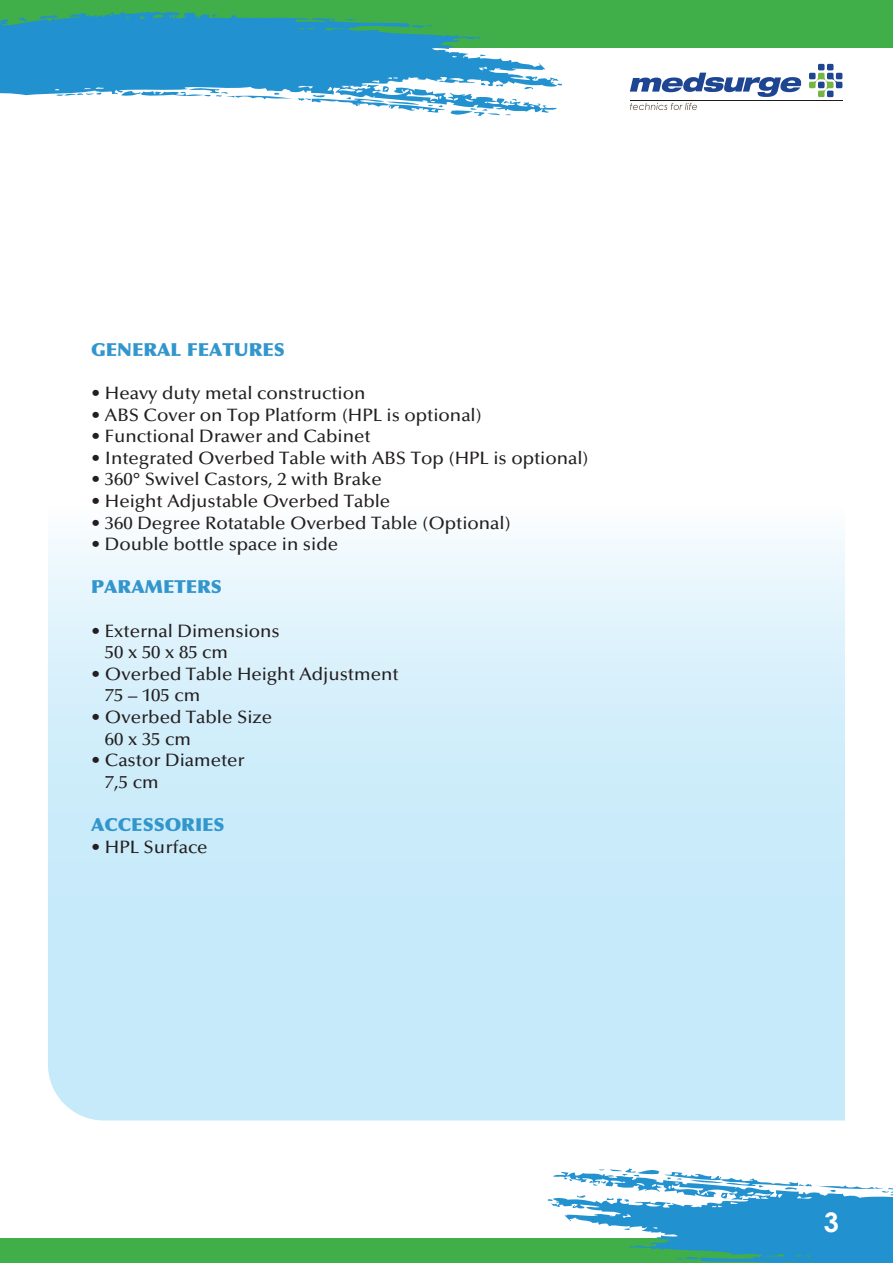
<style>
.page{position:relative;width:893px;height:1263px;background:#fff}
.page>*{position:absolute;margin:0;border:0;box-sizing:border-box;transform-origin:0 0}
.t1{font:700 27px "Century Gothic";color:#fff}
.t2{font:500 18px/21.6px "Optima LT Std";color:#231f20;scale:1.04 1}
.t3{font:900 18px "Optima LT Std";color:#3296cd;scale:1.04 1}
</style>
<div class="page">
<div style="left:0;top:0;width:892px;height:48px;background:#40ae49"></div>
<div style="left:0;top:1239px;width:892px;height:24px;background:#40ae49"></div>
<svg style="left:809px;top:64px;width:33px;height:33px"></svg>
<svg style="left:630px;top:103px;width:67px;height:7px"></svg>
<svg style="left:630px;top:73px;width:171px;height:24px"></svg>
<svg style="left:0;top:11px;width:559px;height:102px;fill:#2291d0"></svg>
<svg style="left:211px;top:14px;width:7px;height:3px"></svg>
<svg style="left:410px;top:24px;width:23px;height:6px"></svg>
<svg style="left:480px;top:54px;width:6px;height:2px"></svg>
<svg style="left:121px;top:83px;width:395px;height:33px"></svg>
<svg style="left:548px;top:1168px;width:344px;height:95px"></svg>
<svg style="left:48px;top:539px;width:797px;height:581px;background:#d0edfa"></svg>
<p class="t3" style="left:91px;top:338px;width:188px">GENERAL FEATURES</p>
<p class="t2" style="left:91px;top:382px;width:265px">• Heavy duty metal construction</p>
<p class="t2" style="left:91px;top:404px;width:377px">• ABS Cover on Top Platform (HPL is optional)</p>
<p class="t2" style="left:91px;top:426px;width:270px">• Functional Drawer and Cabinet</p>
<p class="t2" style="left:91px;top:447px;width:480px">• Integrated Overbed Table with ABS Top (HPL is optional)</p>
<p class="t2" style="left:91px;top:469px;width:281px">• 360° Swivel Castors, 2 with Brake</p>
<p class="t2" style="left:91px;top:490px;width:289px">• Height Adjustable Overbed Table</p>
<p class="t2" style="left:91px;top:512px;width:405px">• 360 Degree Rotatable Overbed Table (Optional)</p>
<p class="t2" style="left:91px;top:534px;width:239px">• Double bottle space in side</p>
<p class="t3" style="left:91px;top:576px;width:127px">PARAMETERS</p>
<p class="t2" style="left:105px;top:620px;width:170px;text-indent:-14px">• External Dimensions<br>50 x 50 x 85 cm</p>
<p class="t2" style="left:105px;top:663px;width:284px;text-indent:-14px">• Overbed Table Height Adjustment<br>75 – 105 cm</p>
<p class="t2" style="left:105px;top:706px;width:162px;text-indent:-14px">• Overbed Table Size<br>60 x 35 cm</p>
<p class="t2" style="left:105px;top:750px;width:136px;text-indent:-14px">• Castor Diameter<br>7,5 cm</p>
<p class="t3" style="left:91px;top:814px;width:130px">ACCESSORIES</p>
<p class="t2" style="left:91px;top:836px;width:114px">• HPL Surface</p>
<h1 class="t1" style="left:824px;top:1202px;width:17px">3</h1>
</div>
